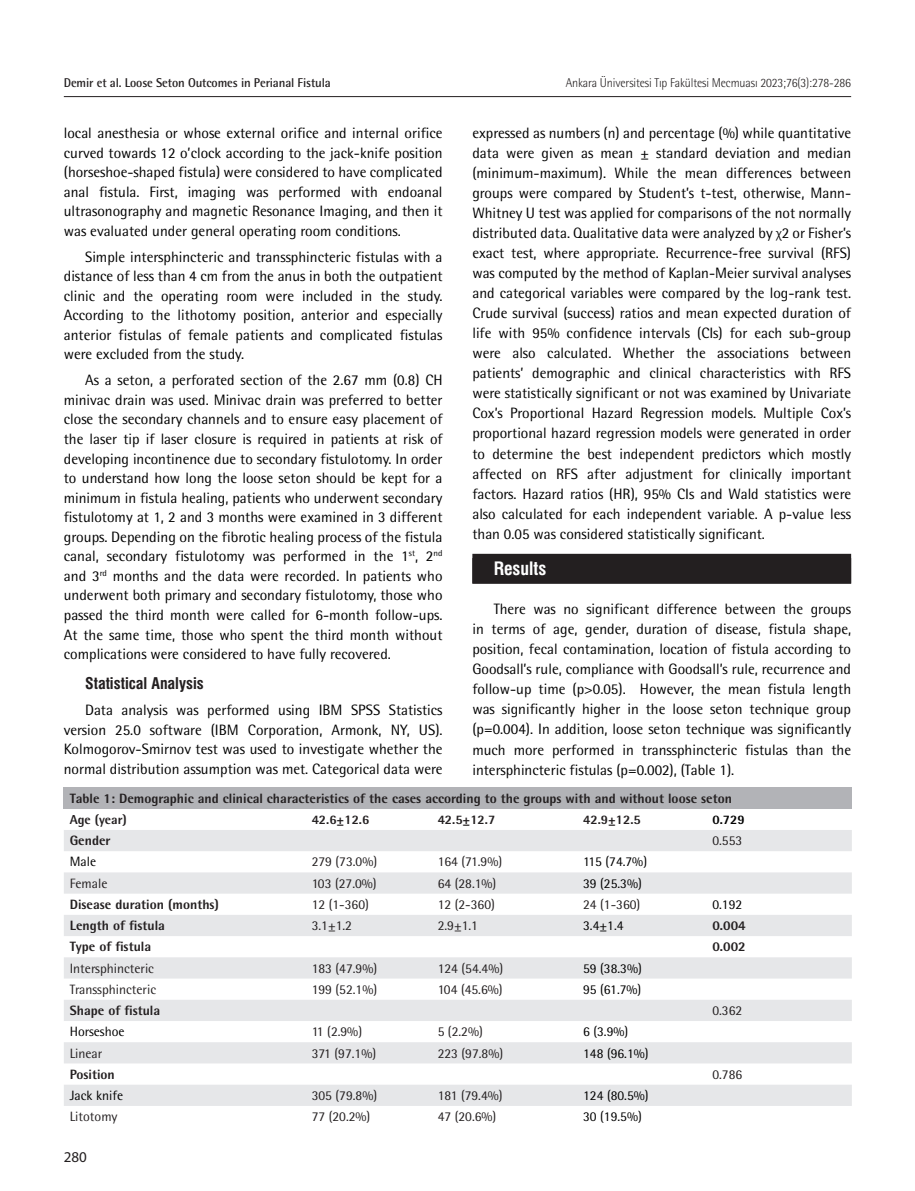
<style>
.page{position:relative;width:915px;height:1191px;background:#fff}
.page>*{position:absolute;margin:0;border:0;box-sizing:border-box;transform-origin:0 0}
.ANA_BASLIK{font:18px "Swiss Condensed Bold Tr";color:#fff}
.ARA_BASLIK{font:15.75px "Swiss Condensed Bold Tr";color:#231f20}
.YAZI{font:15px/20.1px "Rotis Semi Sans Std";color:#000;text-align:justify}
.t1{font:15px "Myriad Pro";color:#231f20}
.TABLO-YAZI{font:13.5px "Rotis Semi Sans Std";color:#231f20}
.TABLO-YAZI-2{font:13.5px "Rotis Semi Sans Std";color:#000}
.TABLO-BASI{font:800 13.5px "Rotis Semi Sans Std";color:#231f20}
.TABLO-YAZI-3{font:800 13.5px "Rotis Semi Sans Std";color:#231f20}
.TABLO-ARA{font:800 13.05px "Rotis Semi Sans Std";color:#231f20}
.TABLO-ARA-2{font:800 13.05px "Rotis Semi Sans Std";color:#000}
.t2{font:300 12.75px "Rotis Semi Sans Std";letter-spacing:-.01em;color:#231f20;scale:.95 1}
.t3{font:700 12.75px "Rotis Semi Sans Std";letter-spacing:-.01em;color:#231f20}
.s1{font-family:"Calibri";font-weight:300}
</style>
<div class="page">
<hr style="left:64px;top:96px;width:786px;height:1px;background:#231f20">
<div style="left:472px;top:554px;width:378px;height:29px;background:#231f20"></div>
<div style="left:64px;top:788px;width:787px;height:21px;background:#b2b3b7"></div>
<svg style="left:64px;top:830px;width:787px;height:276px;fill:#e6e7e9"></svg>
<p class="t3" style="left:64px;top:75px;width:268px">Demir et al. Loose Seton Outcomes in Perianal Fistula</p>
<p class="t2" style="left:565px;top:75px;width:302px">Ankara Üniversitesi Tıp Fakültesi Mecmuası 2023;76(3):278-286</p>
<p class="YAZI" style="left:472px;top:123px;width:380px">expressed as numbers (n) and percentage (%) while quantitative data were given as mean ± standard deviation and median (minimum-maximum). While the mean differences between groups were compared by Student’s t-test, otherwise, Mann-Whitney U test was applied for comparisons of the not normally distributed data. Qualitative data were analyzed by <span class="s1">χ</span>2 or Fisher’s exact test, where appropriate. Recurrence-free survival (RFS) was computed by the method of Kaplan-Meier survival analyses and categorical variables were compared by the log-rank test.<br>Crude survival (success) ratios and mean expected duration of life with 95% confidence intervals (CIs) for each sub-group were also calculated. Whether the associations between patients’ demographic and clinical characteristics with RFS were statistically significant or not was examined by Univariate Cox’s Proportional Hazard Regression models. Multiple Cox’s proportional hazard regression models were generated in order to determine the best independent predictors which mostly affected on RFS after adjustment for clinically important factors. Hazard ratios (HR), 95% CIs and Wald statistics were also calculated for each independent variable. A p-value less than 0.05 was considered statistically significant.</p>
<p class="ANA_BASLIK" style="left:493px;top:558px;width:54px">Results</p>
<p class="YAZI" style="left:472px;top:599px;width:380px;text-indent:21px">There was no significant difference between the groups in terms of age, gender, duration of disease, fistula shape, position, fecal contamination, location of fistula according to Goodsall’s rule, compliance with Goodsall’s rule, recurrence and follow-up time (p&gt;0.05). However, the mean fistula length was significantly higher in the loose seton technique group (p=0.004). In addition, loose seton technique was significantly much more performed in transsphincteric fistulas than the intersphincteric fistulas (p=0.002), (Table 1).</p>
<p class="TABLO-BASI" style="left:70px;top:790px;width:663px">Table 1: Demographic and clinical characteristics of the cases according to the groups with and without loose seton</p>
<p class="TABLO-ARA" style="left:70px;top:811px;width:59px">Age (year)</p>
<p class="TABLO-ARA" style="left:311px;top:811px;width:59px">42.6±12.6</p>
<p class="TABLO-ARA" style="left:437px;top:811px;width:59px">42.5±12.7</p>
<p class="TABLO-ARA" style="left:583px;top:811px;width:59px">42.9±12.5</p>
<p class="TABLO-ARA-2" style="left:712px;top:811px;width:34px">0.729</p>
<p class="TABLO-YAZI-3" style="left:70px;top:832px;width:42px">Gender</p>
<p class="TABLO-YAZI" style="left:712px;top:832px;width:31px">0.553</p>
<p class="TABLO-YAZI-2" style="left:70px;top:854px;width:28px">Male</p>
<p class="TABLO-YAZI" style="left:311px;top:854px;width:67px">279 (73.0%)</p>
<p class="TABLO-YAZI" style="left:437px;top:854px;width:66px">164 (71.9%)</p>
<p class="TABLO-YAZI-2" style="left:583px;top:854px;width:65px">115 (74.7%)</p>
<p class="TABLO-YAZI" style="left:70px;top:875px;width:39px">Female</p>
<p class="TABLO-YAZI" style="left:311px;top:875px;width:66px">103 (27.0%)</p>
<p class="TABLO-YAZI" style="left:437px;top:875px;width:60px">64 (28.1%)</p>
<p class="TABLO-YAZI-2" style="left:583px;top:875px;width:60px">39 (25.3%)</p>
<p class="TABLO-YAZI-3" style="left:70px;top:895px;width:151px">Disease duration (months)</p>
<p class="TABLO-YAZI" style="left:311px;top:896px;width:59px">12 (1-360)</p>
<p class="TABLO-YAZI" style="left:437px;top:896px;width:59px">12 (2-360)</p>
<p class="TABLO-YAZI" style="left:583px;top:896px;width:59px">24 (1-360)</p>
<p class="TABLO-YAZI-2" style="left:712px;top:896px;width:31px">0.192</p>
<p class="TABLO-YAZI-3" style="left:70px;top:917px;width:97px">Length of fistula</p>
<p class="TABLO-YAZI" style="left:311px;top:917px;width:42px">3.1±1.2</p>
<p class="TABLO-YAZI" style="left:437px;top:917px;width:42px">2.9±1.1</p>
<p class="TABLO-YAZI-2" style="left:583px;top:917px;width:42px">3.4±1.4</p>
<p class="TABLO-YAZI-3" style="left:712px;top:917px;width:35px">0.004</p>
<p class="TABLO-YAZI-3" style="left:70px;top:938px;width:83px">Type of fistula</p>
<p class="TABLO-YAZI-3" style="left:712px;top:938px;width:35px">0.002</p>
<p class="TABLO-YAZI" style="left:70px;top:960px;width:86px">Intersphincteric</p>
<p class="TABLO-YAZI" style="left:311px;top:960px;width:67px">183 (47.9%)</p>
<p class="TABLO-YAZI" style="left:437px;top:960px;width:67px">124 (54.4%)</p>
<p class="TABLO-YAZI-2" style="left:583px;top:960px;width:60px">59 (38.3%)</p>
<p class="TABLO-YAZI" style="left:70px;top:981px;width:88px">Transsphincteric</p>
<p class="TABLO-YAZI" style="left:311px;top:981px;width:67px">199 (52.1%)</p>
<p class="TABLO-YAZI" style="left:437px;top:981px;width:66px">104 (45.6%)</p>
<p class="TABLO-YAZI-2" style="left:583px;top:981px;width:60px">95 (61.7%)</p>
<p class="TABLO-YAZI-3" style="left:70px;top:1002px;width:92px">Shape of fistula</p>
<p class="TABLO-YAZI" style="left:712px;top:1002px;width:31px">0.362</p>
<p class="TABLO-YAZI-2" style="left:70px;top:1023px;width:56px">Horseshoe</p>
<p class="TABLO-YAZI" style="left:311px;top:1023px;width:52px">11 (2.9%)</p>
<p class="TABLO-YAZI" style="left:437px;top:1023px;width:47px">5 (2.2%)</p>
<p class="TABLO-YAZI-2" style="left:583px;top:1023px;width:47px">6 (3.9%)</p>
<p class="TABLO-YAZI" style="left:70px;top:1045px;width:34px">Linear</p>
<p class="TABLO-YAZI" style="left:311px;top:1045px;width:66px">371 (97.1%)</p>
<p class="TABLO-YAZI" style="left:437px;top:1045px;width:67px">223 (97.8%)</p>
<p class="TABLO-YAZI-2" style="left:583px;top:1045px;width:67px">148 (96.1%)</p>
<p class="TABLO-YAZI-3" style="left:70px;top:1065px;width:47px">Position</p>
<p class="TABLO-YAZI" style="left:712px;top:1066px;width:31px">0.786</p>
<p class="TABLO-YAZI-2" style="left:70px;top:1087px;width:55px">Jack knife</p>
<p class="TABLO-YAZI" style="left:311px;top:1087px;width:67px">305 (79.8%)</p>
<p class="TABLO-YAZI" style="left:437px;top:1087px;width:66px">181 (79.4%)</p>
<p class="TABLO-YAZI-2" style="left:583px;top:1087px;width:67px">124 (80.5%)</p>
<p class="TABLO-YAZI" style="left:70px;top:1108px;width:49px">Litotomy</p>
<p class="TABLO-YAZI" style="left:311px;top:1108px;width:60px">77 (20.2%)</p>
<p class="TABLO-YAZI" style="left:437px;top:1108px;width:60px">47 (20.6%)</p>
<p class="TABLO-YAZI-2" style="left:583px;top:1108px;width:60px">30 (19.5%)</p>
<p class="YAZI" style="left:64px;top:123px;width:380px;line-height:19.5px">local anesthesia or whose external orifice and internal orifice curved towards 12 o’clock according to the jack-knife position (horseshoe-shaped fistula) were considered to have complicated anal fistula. First, imaging was performed with endoanal ultrasonography and magnetic Resonance Imaging, and then it was evaluated under general operating room conditions.</p>
<p class="YAZI" style="left:64px;top:247px;width:380px;line-height:19.5px;text-indent:21px">Simple intersphincteric and transsphincteric fistulas with a distance of less than 4 cm from the anus in both the outpatient clinic and the operating room were included in the study.<br>According to the lithotomy position, anterior and especially anterior fistulas of female patients and complicated fistulas were excluded from the study.</p>
<p class="YAZI" style="left:64px;top:370px;width:380px;line-height:19.5px;text-indent:21px">As a seton, a perforated section of the 2.67 mm (0.8) CH minivac drain was used. Minivac drain was preferred to better close the secondary channels and to ensure easy placement of the laser tip if laser closure is required in patients at risk of developing incontinence due to secondary fistulotomy. In order to understand how long the loose seton should be kept for a minimum in fistula healing, patients who underwent secondary fistulotomy at 1, 2 and 3 months were examined in 3 different groups. Depending on the fibrotic healing process of the fistula canal, secondary fistulotomy was performed in the 1<sup>st</sup>, 2<sup>nd </sup>and 3<sup>rd</sup> months and the data were recorded. In patients who underwent both primary and secondary fistulotomy, those who passed the third month were called for 6-month follow-ups.<br>At the same time, those who spent the third month without complications were considered to have fully recovered.</p>
<p class="ARA_BASLIK" style="left:85px;top:674px;width:120px">Statistical Analysis</p>
<p class="YAZI" style="left:64px;top:700px;width:380px;line-height:19.5px;text-indent:21px">Data analysis was performed using IBM SPSS Statistics version 25.0 software (IBM Corporation, Armonk, NY, US).<br>Kolmogorov-Smirnov test was used to investigate whether the normal distribution assumption was met. Categorical data were</p>
<p class="t1" style="left:64px;top:1147px;width:25px">280</p>
</div>
